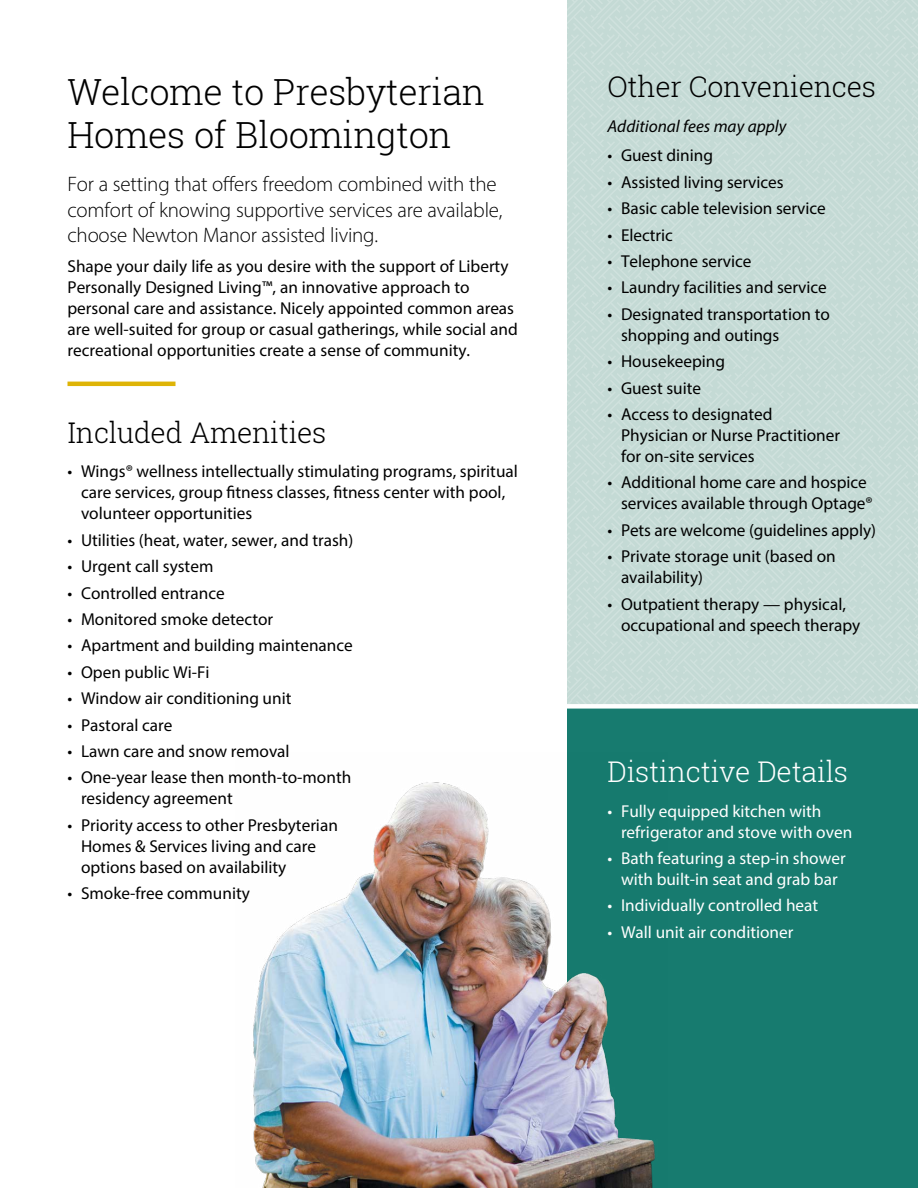
<style>
.page{position:relative;width:918px;height:1188px;background:#fff}
.page>*{position:absolute;margin:0;border:0;box-sizing:border-box;transform-origin:0 0}
.t1{font:300 36px/43.2px "Roboto Slab";letter-spacing:-.01em;color:#000}
.t2{font:300 28.5px "Roboto Slab";letter-spacing:-.01em;color:#000}
.t3{font:300 28.5px "Roboto Slab";letter-spacing:-.01em;color:#fff}
.t4{font:300 21px/25.5px "Myriad Pro";letter-spacing:-.01em;color:#000}
.t5{font:17.25px/21px "Myriad Pro";color:#000}
.t6{font:17.25px/21px "Myriad Pro";color:#fff}
.t7{font:italic 17.25px "Myriad Pro";color:#000}
</style>
<div class="page">
<div style="left:567px;top:0;width:351px;height:706px;background:#c4dad5"></div>
<div style="left:567px;top:706px;width:351px;height:482px;background:#177b6f"></div>
<hr style="left:68px;top:382px;width:108px;height:4px;background:#deb407">
<div style="left:554px;top:704px;width:364px;height:5px;background:#fff"></div>
<img style="left:253px;top:782px;width:402px;height:406px">
<h1 class="t1" style="left:68px;top:70px;width:419px">Welcome to Presbyterian<br>Homes of Bloomington</h1>
<p class="t4" style="left:68px;top:171px;width:437px">For a setting that offers freedom combined with the comfort of knowing supportive services are available, choose Newton Manor assisted living.</p>
<p class="t5" style="left:68px;top:255px;width:452px">Shape your daily life as you desire with the support of Liberty Personally Designed Living™, an innovative approach to personal care and assistance. Nicely appointed common areas are well-suited for group or casual gatherings, while social and recreational opportunities create a sense of community.</p>
<h2 class="t2" style="left:68px;top:413px;width:261px">Included Amenities</h2>
<p class="t5" style="left:81px;top:461px;width:438px;text-indent:-14px">• Wings® wellness intellectually stimulating programs, spiritual care services, group fitness classes, fitness center with pool, volunteer opportunities</p>
<p class="t5" style="left:68px;top:529px;width:287px">• Utilities (heat, water, sewer, and trash)</p>
<p class="t5" style="left:68px;top:556px;width:147px">• Urgent call system</p>
<p class="t5" style="left:68px;top:582px;width:159px">• Controlled entrance</p>
<p class="t5" style="left:68px;top:608px;width:207px">• Monitored smoke detector</p>
<p class="t5" style="left:68px;top:635px;width:287px">• Apartment and building maintenance</p>
<p class="t5" style="left:68px;top:661px;width:144px">• Open public Wi-Fi</p>
<p class="t5" style="left:68px;top:688px;width:225px">• Window air conditioning unit</p>
<p class="t5" style="left:68px;top:714px;width:107px">• Pastoral care</p>
<p class="t5" style="left:68px;top:740px;width:224px">• Lawn care and snow removal</p>
<p class="t5" style="left:81px;top:767px;width:272px;text-indent:-14px">• One-year lease then month-to-month residency agreement</p>
<p class="t5" style="left:81px;top:814px;width:258px;text-indent:-14px">• Priority access to other Presbyterian<br>Homes &amp; Services living and care options based on availability</p>
<p class="t5" style="left:68px;top:883px;width:184px">• Smoke-free community</p>
<h2 class="t2" style="left:608px;top:67px;width:270px">Other Conveniences</h2>
<p class="t7" style="left:608px;top:115px;width:180px">Additional fees may apply</p>
<p class="t5" style="left:608px;top:145px;width:107px">• Guest dining</p>
<p class="t5" style="left:608px;top:171px;width:178px">• Assisted living services</p>
<p class="t5" style="left:608px;top:198px;width:220px">• Basic cable television service</p>
<p class="t5" style="left:608px;top:224px;width:67px">• Electric</p>
<p class="t5" style="left:608px;top:251px;width:145px">• Telephone service</p>
<p class="t5" style="left:608px;top:277px;width:221px">• Laundry facilities and service</p>
<p class="t5" style="left:621px;top:303px;width:210px;text-indent:-14px">• Designated transportation to shopping and outings</p>
<p class="t5" style="left:608px;top:351px;width:119px">• Housekeeping</p>
<p class="t5" style="left:608px;top:377px;width:95px">• Guest suite</p>
<p class="t5" style="left:621px;top:403px;width:221px;text-indent:-14px">• Access to designated<br>Physician or Nurse Practitioner for on-site services</p>
<p class="t5" style="left:621px;top:472px;width:253px;text-indent:-14px">• Additional home care and hospice services available through Optage®</p>
<p class="t5" style="left:608px;top:519px;width:270px">• Pets are welcome (guidelines apply)</p>
<p class="t5" style="left:621px;top:546px;width:216px;text-indent:-14px">• Private storage unit (based on availability)</p>
<p class="t5" style="left:621px;top:593px;width:241px;text-indent:-14px">• Outpatient therapy — physical, occupational and speech therapy</p>
<h2 class="t3" style="left:608px;top:752px;width:242px">Distinctive Details</h2>
<p class="t6" style="left:621px;top:800px;width:233px;text-indent:-14px">• Fully equipped kitchen with refrigerator and stove with oven</p>
<p class="t6" style="left:608px;top:847px;width:240px;text-align:center">• Bath featuring a step-in shower with built-in seat and grab bar</p>
<p class="t6" style="left:608px;top:895px;width:212px">• Individually controlled heat</p>
<p class="t6" style="left:608px;top:921px;width:187px">• Wall unit air conditioner</p>
</div>
